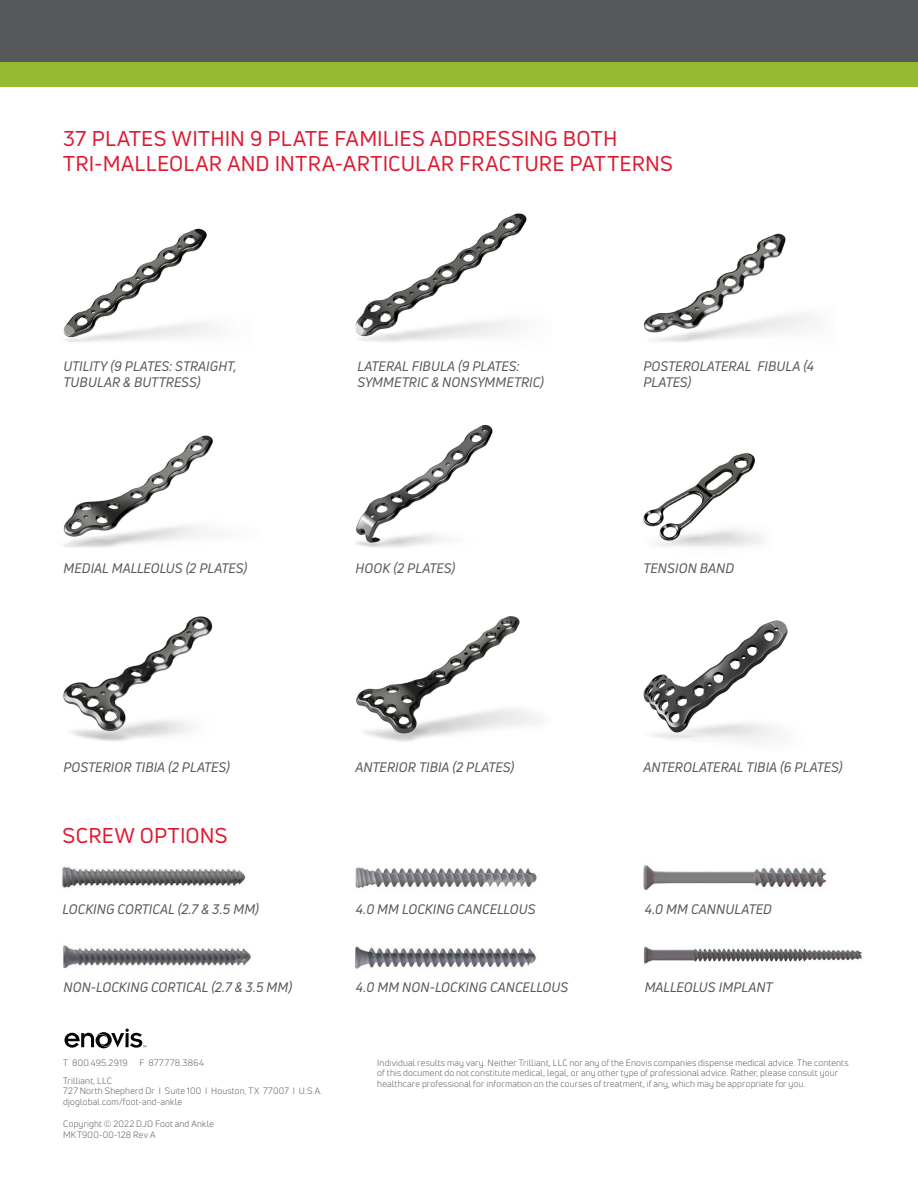
<style>
.page{position:relative;width:918px;height:1188px;background:#fff}
.page>*{position:absolute;margin:0;border:0;box-sizing:border-box;transform-origin:0 0}
.Big_Header{font:21px "Uni Neue";letter-spacing:.02em;color:#dc1a32}
.descriptor___call-ou{font:italic 13.5px/16.2px "Uni Neue";letter-spacing:.005em;color:#57585a}
.contact_job_disclaim{font:9px/10.8px "Uni Neue";letter-spacing:.015em;color:#57585a}
.contact_job_disclaim-2{font:9px "Uni Neue";letter-spacing:.035em;color:#57585a}
</style>
<div class="page">
<svg style="left:64px;top:1029px;width:82px;height:19px"></svg>
<div style="left:0;top:0;width:918px;height:75px;background:#57585a"></div>
<div style="left:0;top:62px;width:918px;height:25px;background:#95bb33"></div>
<img style="left:63px;top:228px;width:152px;height:114px">
<img style="left:63px;top:435px;width:150px;height:113px">
<img style="left:63px;top:616px;width:150px;height:125px">
<img style="left:355px;top:213px;width:172px;height:129px">
<img style="left:356px;top:425px;width:137px;height:123px">
<img style="left:356px;top:616px;width:185px;height:126px">
<img style="left:643px;top:233px;width:168px;height:109px">
<img style="left:643px;top:453px;width:120px;height:94px">
<img style="left:643px;top:620px;width:145px;height:122px">
<img style="left:62px;top:866px;width:184px;height:22px">
<img style="left:355px;top:867px;width:182px;height:21px">
<img style="left:643px;top:864px;width:184px;height:26px">
<img style="left:355px;top:946px;width:181px;height:23px">
<img style="left:643px;top:946px;width:219px;height:18px">
<img style="left:63px;top:945px;width:188px;height:24px">
<p class="Big_Header" style="left:63px;top:125px;width:556px">37 PLATES WITHIN 9 PLATE FAMILIES ADDRESSING BOTH</p>
<p class="Big_Header" style="left:63px;top:151px;width:611px">TRI-MALLEOLAR AND INTRA-ARTICULAR FRACTURE PATTERNS</p>
<p class="descriptor___call-ou" style="left:63px;top:358px;width:175px">UTILITY (9 PLATES: STRAIGHT,<br>TUBULAR &amp; BUTTRESS)</p>
<p class="descriptor___call-ou" style="left:358px;top:358px;width:188px">LATERAL FIBULA (9 PLATES:<br>SYMMETRIC &amp; NONSYMMETRIC)</p>
<p class="descriptor___call-ou" style="left:644px;top:358px;width:172px">POSTEROLATERAL FIBULA (4<br>PLATES)</p>
<p class="descriptor___call-ou" style="left:63px;top:560px;width:185px">MEDIAL MALLEOLUS (2 PLATES)</p>
<p class="descriptor___call-ou" style="left:356px;top:560px;width:101px">HOOK (2 PLATES)</p>
<p class="descriptor___call-ou" style="left:644px;top:560px;width:92px">TENSION BAND</p>
<p class="descriptor___call-ou" style="left:63px;top:759px;width:168px">POSTERIOR TIBIA (2 PLATES)</p>
<p class="descriptor___call-ou" style="left:356px;top:759px;width:160px">ANTERIOR TIBIA (2 PLATES)</p>
<p class="descriptor___call-ou" style="left:644px;top:759px;width:201px">ANTEROLATERAL TIBIA (6 PLATES)</p>
<p class="Big_Header" style="left:63px;top:822px;width:166px">SCREW OPTIONS</p>
<p class="descriptor___call-ou" style="left:63px;top:901px;width:198px">LOCKING CORTICAL (2.7 &amp; 3.5 MM)</p>
<p class="descriptor___call-ou" style="left:356px;top:901px;width:181px">4.0 MM LOCKING CANCELLOUS</p>
<p class="descriptor___call-ou" style="left:645px;top:901px;width:128px">4.0 MM CANNULATED</p>
<p class="descriptor___call-ou" style="left:63px;top:979px;width:230px">NON-LOCKING CORTICAL (2.7 &amp; 3.5 MM)</p>
<p class="descriptor___call-ou" style="left:356px;top:979px;width:214px">4.0 MM NON-LOCKING CANCELLOUS</p>
<p class="descriptor___call-ou" style="left:645px;top:979px;width:129px">MALLEOLUS IMPLANT</p>
<p class="contact_job_disclaim" style="left:63px;top:1057px;width:66px">T 800.495.2919</p>
<p class="contact_job_disclaim-2" style="left:140px;top:1057px;width:66px">F 877.778.3864</p>
<p class="contact_job_disclaim" style="left:63px;top:1075px;width:50px">Trilliant, LLC</p>
<p class="contact_job_disclaim" style="left:63px;top:1086px;width:261px">727 North Shepherd Dr I Suite 100 I Houston, TX 77007 I U.S.A.</p>
<p class="contact_job_disclaim" style="left:63px;top:1097px;width:120px">djoglobal.com/foot-and-ankle</p>
<p class="contact_job_disclaim" style="left:63px;top:1118px;width:152px">Copyright © 2022 DJO Foot and Ankle</p>
<p class="contact_job_disclaim" style="left:63px;top:1129px;width:94px">MKT900-00-128 Rev A</p>
<p class="contact_job_disclaim" style="left:377px;top:1057px;width:473px">Individual results may vary. Neither Trilliant, LLC nor any of the Enovis companies dispense medical advice. The contents of this document do not constitute medical, legal, or any other type of professional advice. Rather, please consult your healthcare professional for information on the courses of treatment, if any, which may be appropriate for you.</p>
</div>
